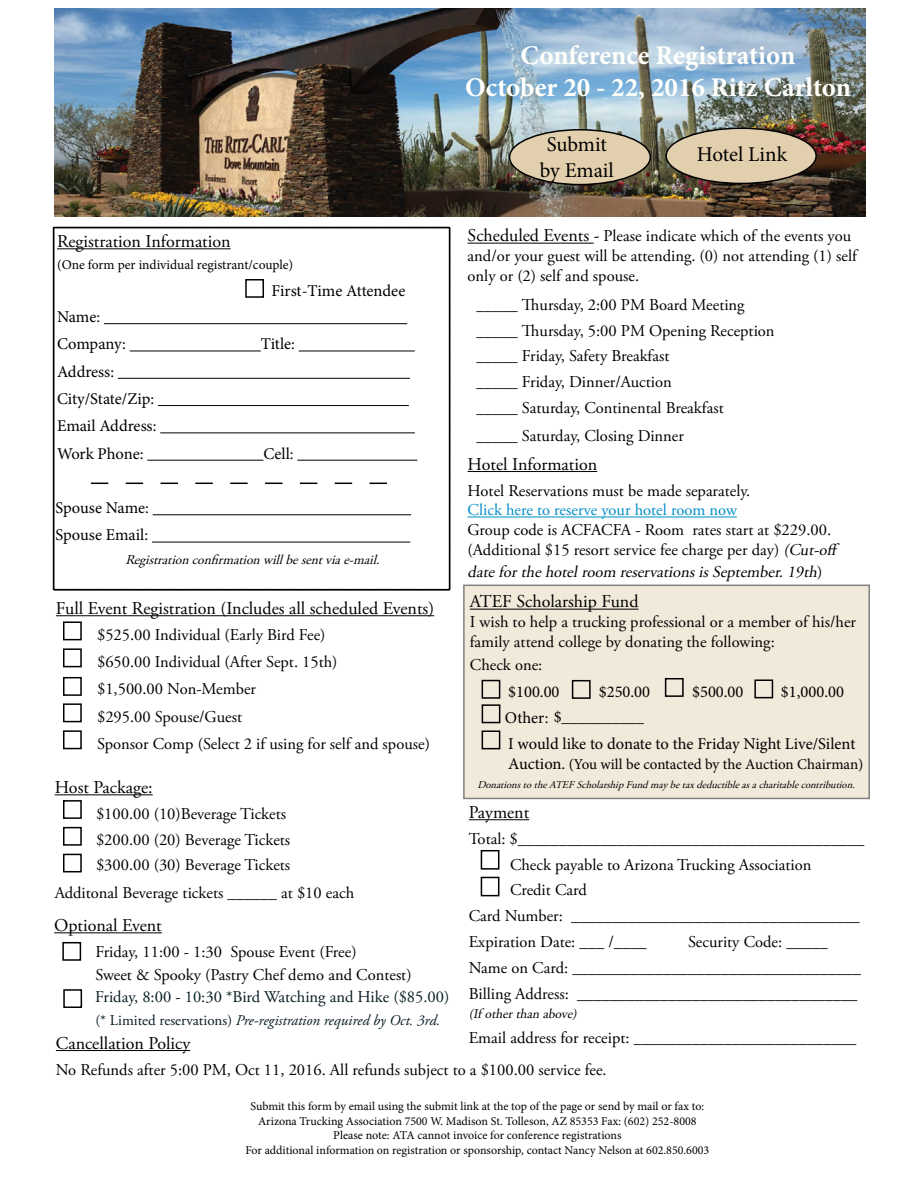
<style>
.page{position:relative;width:918px;height:1188px;background:#fff}
.page>*{position:absolute;margin:0;border:0;box-sizing:border-box;transform-origin:0 0}
.t1{font:700 27px/32.4px "Minion Pro";color:#fffffc;text-align:center}
.t2{font:21px/25.2px "Minion Pro";letter-spacing:-.005em;color:#000;text-align:center}
.t3{font:18px "Adobe Garamond Pro";color:#000}
.t4{font:16.5px/25.8px "Adobe Garamond Pro";color:#000}
.t5{font:16.5px/27.3px "Minion Pro";letter-spacing:-.005em;color:#000}
.t6{font:italic 16.5px "Adobe Garamond Pro";color:#000}
.t7{font:16.5px "Adobe Garamond Pro";color:#081d24}
.t8{font:16.5px "Adobe Garamond Pro";color:#008eca}
.t9{font:italic 15px "Adobe Garamond Pro";color:#081d24}
.t10{font:15px "Minion Pro";color:#000}
.t11{font:italic 13.5px "Adobe Garamond Pro";color:#000}
.t12{font:13.5px "Minion Pro";color:#000}
.t13{font:12px/14.4px "Minion Pro";color:#000;text-align:center}
.t14{font:italic 10.5px "Adobe Garamond Pro";color:#000}
.s1{font-size:18px}
.s2{font-style:italic}
.s3{font-style:normal}
.s4{font-size:16.5px}
</style>
<div class="page">
<img style="left:54px;top:8px;width:811px;height:208px">
<hr style="left:468px;top:471px;width:129px;height:1px;background:#000">
<hr style="left:468px;top:517px;width:269px;height:1px;background:#008eca">
<hr style="left:56px;top:1050px;width:134px;height:1px;background:#000">
<hr style="left:468px;top:243px;width:126px;height:1px;background:#000">
<hr style="left:469px;top:819px;width:60px;height:1px;background:#000">
<div style="left:481px;top:877px;width:18px;height:19px;border:2px solid #000"></div>
<div style="left:481px;top:850px;width:18px;height:20px;border:2px solid #000"></div>
<hr style="left:56px;top:615px;width:378px;height:1px;background:#000">
<div style="left:63px;top:621px;width:19px;height:19px;border:2px solid #000"></div>
<div style="left:63px;top:730px;width:19px;height:19px;border:2px solid #000"></div>
<div style="left:63px;top:703px;width:19px;height:19px;border:2px solid #000"></div>
<div style="left:63px;top:677px;width:19px;height:19px;border:2px solid #000"></div>
<div style="left:63px;top:648px;width:19px;height:19px;border:2px solid #000"></div>
<hr style="left:55px;top:794px;width:98px;height:1px;background:#000">
<div style="left:63px;top:800px;width:19px;height:19px;border:2px solid #000"></div>
<div style="left:63px;top:854px;width:19px;height:18px;border:2px solid #000"></div>
<div style="left:63px;top:827px;width:19px;height:19px;border:2px solid #000"></div>
<div style="left:510px;top:130px;width:140px;height:55px;background:#e2cfae;border-radius:50%"></div>
<div style="left:509px;top:129px;width:142px;height:56px;border:2px solid #000;border-radius:50%"></div>
<div style="left:666px;top:128px;width:150px;height:55px;background:#e2cfae;border-radius:50%"></div>
<div style="left:665px;top:127px;width:152px;height:57px;border:2px solid #000;border-radius:50%"></div>
<div style="left:464px;top:585px;width:405px;height:213px;background:#f1e9da"></div>
<div style="left:665px;top:678px;width:19px;height:19px;border:2px solid #000"></div>
<div style="left:482px;top:704px;width:18px;height:19px;border:2px solid #000"></div>
<hr style="left:470px;top:609px;width:169px;height:1px;background:#000">
<div style="left:754px;top:679px;width:19px;height:19px;border:2px solid #000"></div>
<div style="left:572px;top:680px;width:19px;height:19px;border:2px solid #000"></div>
<div style="left:482px;top:680px;width:18px;height:19px;border:2px solid #000"></div>
<div style="left:482px;top:730px;width:18px;height:19px;border:2px solid #000"></div>
<svg style="left:53px;top:227px;width:397px;height:363px"></svg>
<hr style="left:54px;top:932px;width:108px;height:1px;background:#000">
<div style="left:62px;top:942px;width:19px;height:19px;border:2px solid #000"></div>
<div style="left:63px;top:989px;width:19px;height:19px;border:2px solid #000"></div>
<h1 class="t1" style="left:465px;top:38px;width:387px">Conference Registration<br>October 20 - 22, 2016 Ritz Carlton</h1>
<p class="t3" style="left:57px;top:231px;width:175px">Registration Information</p>
<p class="t12" style="left:57px;top:255px;width:238px">(One form per individual registrant/couple)</p>
<p class="t5" style="left:272px;top:277px;width:135px">First-Time Attendee</p>
<p class="t5" style="left:57px;top:303px;width:70px">Name:<br>Company:</p>
<p class="t5" style="left:261px;top:331px;width:36px">Title:</p>
<p class="t5" style="left:57px;top:358px;width:101px">Address:<br>City/State/Zip:<br>Email Address:<br>Work Phone:</p>
<p class="t5" style="left:263px;top:440px;width:32px">Cell:</p>
<p class="t5" style="left:55px;top:494px;width:95px">Spouse Name:<br>Spouse Email:</p>
<p class="t11" style="left:125px;top:552px;width:260px">Registrationconfirmationwillbesentviae-mail.</p>
<p class="t2" style="left:540px;top:132px;width:75px">Submit by Email</p>
<p class="t2" style="left:697px;top:142px;width:92px">Hotel Link</p>
<p class="t4" style="left:468px;top:227px;width:391px;line-height:19.8px"><span class="s1">Scheduled Events -</span> Please indicate which of the events you and/or your guest will be attending. (0) not attending (1) self only or (2) self and spouse.</p>
<p class="t4" style="left:477px;top:292px;width:300px">_____ Thursday, 2:00 PM Board Meeting _____ Thursday, 5:00 PM Opening Reception _____ Friday, Safety Breakfast<br>_____ Friday, Dinner/Auction<br>_____ Saturday, Continental Breakfast</p>
<p class="t4" style="left:477px;top:423px;width:209px">_____ Saturday, Closing Dinner</p>
<p class="t3" style="left:468px;top:453px;width:131px">Hotel Information</p>
<p class="t4" style="left:468px;top:478px;width:284px">Hotel Reservations must be made separately.</p>
<p class="t8" style="left:468px;top:500px;width:271px">Click here to reserve your hotel room now</p>
<p class="t4" style="left:468px;top:521px;width:375px;line-height:19.8px">Group code is ACFACFA - Room rates start at $229.00. (Additional $15 resort service fee charge per day) <span class="s2">(Cut-off</span></p>
<p class="t6" style="left:468px;top:561px;width:356px">dateforthehotelroom reservationsisSeptember.19th<span class="s3">)</span></p>
<p class="t3" style="left:470px;top:591px;width:170px">ATEF Scholarship Fund</p>
<p class="t4" style="left:470px;top:613px;width:388px;line-height:19.8px">I wish to help a trucking professional or a member of his/her family attend college by donating the following:</p>
<p class="t4" style="left:470px;top:652px;width:74px">Check one:</p>
<p class="t5" style="left:508px;top:678px;width:53px">$100.00</p>
<p class="t5" style="left:599px;top:678px;width:53px">$250.00</p>
<p class="t5" style="left:692px;top:678px;width:53px">$500.00</p>
<p class="t5" style="left:781px;top:679px;width:64px">$1,000.00</p>
<p class="t5" style="left:505px;top:702px;width:352px;line-height:27.9px">Other: $__________<br>I would like to donate to the Friday Night Live/Silent</p>
<p class="t10" style="left:508px;top:754px;width:357px"><span class="s4">Auction.</span> (You will be contacted by the Auction Chairman)</p>
<p class="t14" style="left:477px;top:778px;width:383px">DonationstotheATEFScholarshipFundmaybetaxdeductibleasacharitablecontribution.</p>
<p class="t3" style="left:56px;top:597px;width:380px">Full Event Registration (Includes all scheduled Events)</p>
<p class="t4" style="left:97px;top:621px;width:334px;line-height:27.3px">$525.00 Individual (Early Bird Fee)<br>$650.00 Individual (After Sept. 15th)<br>$1,500.00 Non-Member<br>$295.00 Spouse/Guest<br>Sponsor Comp (Select 2 if using for self and spouse)</p>
<p class="t3" style="left:55px;top:777px;width:99px">Host Package:</p>
<p class="t4" style="left:96px;top:801px;width:196px">$100.00 (10)Beverage Tickets $200.00 (20) Beverage Tickets $300.00 (30) Beverage Tickets</p>
<p class="t4" style="left:55px;top:881px;width:301px">Additonal Beverage tickets ______ at $10 each</p>
<p class="t3" style="left:469px;top:801px;width:62px">Payment</p>
<p class="t4" style="left:469px;top:826px;width:397px">Total: $__________________________________________</p>
<p class="t4" style="left:510px;top:852px;width:303px">Check payable to Arizona Trucking Association</p>
<p class="t4" style="left:510px;top:878px;width:78px">Credit Card</p>
<p class="t4" style="left:469px;top:904px;width:393px">Card Number: ___________________________________</p>
<p class="t4" style="left:469px;top:929px;width:180px">Expiration Date: ___ /____</p>
<p class="t3" style="left:54px;top:915px;width:109px">Optional Event</p>
<p class="t4" style="left:95px;top:941px;width:318px;line-height:22.8px">Friday, 11:00 - 1:30 Spouse Event (Free)<br>Sweet &amp; Spooky (Pastry Chef demo and Contest)</p>
<p class="t7" style="left:95px;top:987px;width:356px">Friday, 8:00 - 10:30 *Bird Watching and Hike ($85.00)</p>
<p class="t9" style="left:95px;top:1011px;width:346px"><span class="s3">(* Limited reservations)</span> Pre-registration required by Oct. 3rd.</p>
<p class="t4" style="left:469px;top:929px;width:394px;text-indent:219px">Security Code: _____<br>Name on Card: ___________________________________<br>Billing Address: __________________________________</p>
<p class="t11" style="left:469px;top:1006px;width:112px">(If otherthan above)</p>
<p class="t4" style="left:469px;top:1025px;width:389px">Email address for receipt: ___________________________</p>
<p class="t3" style="left:56px;top:1032px;width:136px">Cancellation Policy</p>
<p class="t4" style="left:56px;top:1057px;width:552px">No Refunds after 5:00 PM, Oct 11, 2016. All refunds subject to a $100.00 service fee.</p>
<p class="t13" style="left:245px;top:1099px;width:465px">Submit this form by email using the submit link at the top of the page or send by mail or fax to:<br>Arizona Trucking Association 7500 W. Madison St. Tolleson, AZ 85353 Fax: (602) 252-8008<br>Please note: ATA cannot invoice for conference registrations<br>For additional information on registration or sponsorship, contact Nancy Nelson at 602.850.6003</p>
</div>
